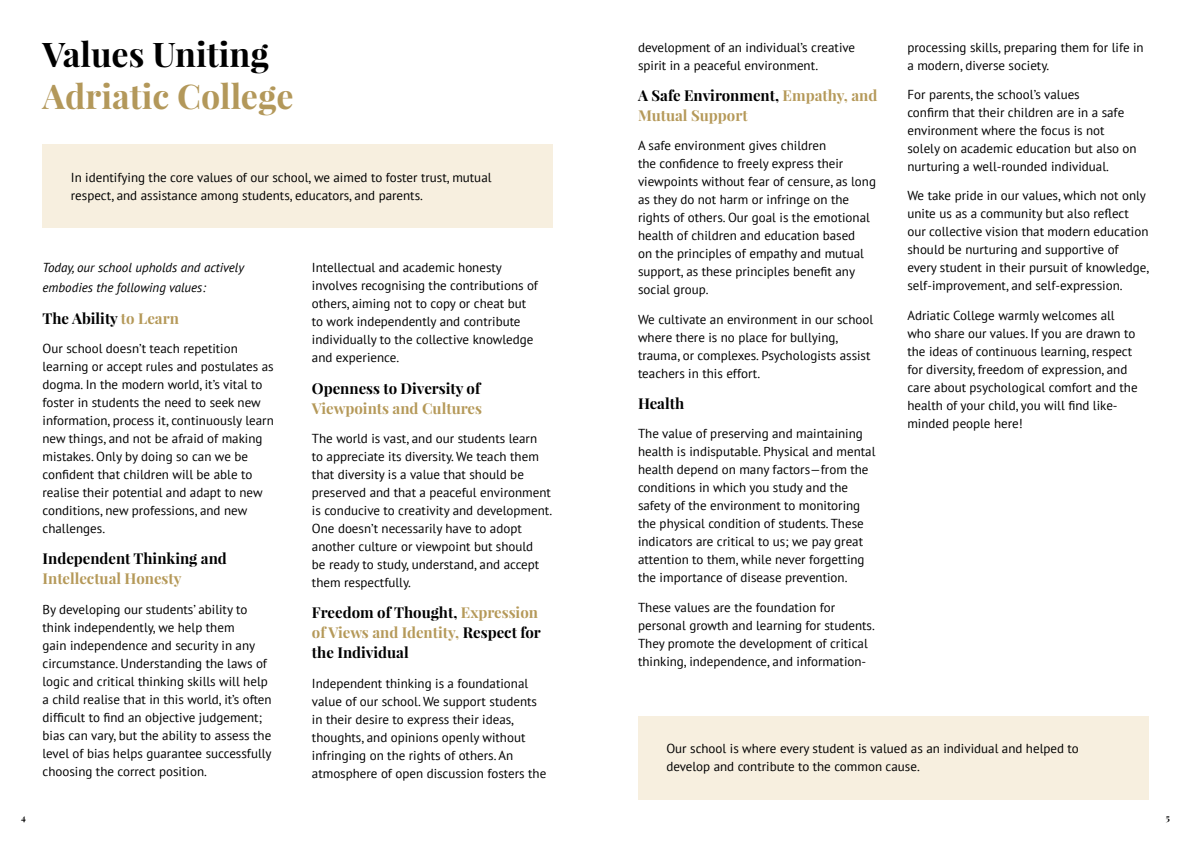
<style>
.page{position:relative;width:1191px;height:842px;background:#fff}
.page>*{position:absolute;margin:0;border:0;box-sizing:border-box;transform-origin:0 0}
.t1{font:700 34px "Playfair Display";color:#b3985a}
.t2{font:700 34px "Playfair Display";color:#000}
.t3{font:700 15px/20px "Playfair Display";color:#000}
.t4{font:700 15px/20px "Playfair Display";color:#b59959}
.t5{font:13px/18px "PT Sans";color:#000}
.t6{font:italic 13px/20px "PT Sans";color:#000}
.t7{font:700 9px "Playfair Display";color:#000}
.s1{color:#b59959}
.s2{color:#000}
</style>
<div class="page">
<div style="left:43px;top:144px;width:510px;height:84px;background:#f7efdf"></div>
<div style="left:638px;top:716px;width:510px;height:83px;background:#f7efdf"></div>
<h1 class="t2" style="left:43px;top:32px;width:228px">Values Uniting</h1>
<h1 class="t1" style="left:43px;top:74px;width:253px">Adriatic College</h1>
<p class="t5" style="left:71px;top:168px;width:422px">In identifying the core values of our school, we aimed to foster trust, mutual respect, and assistance among students, educators, and parents.</p>
<p class="t6" style="left:43px;top:258px;width:203px">Today, our school upholds and actively embodies the following values:</p>
<p class="t3" style="left:43px;top:308px;width:138px">The Ability <span class="s1">to Learn</span></p>
<p class="t5" style="left:43px;top:339px;width:233px">Our school doesn’t teach repetition learning or accept rules and postulates as dogma. In the modern world, it’s vital to foster in students the need to seek new information, process it, continuously learn new things, and not be afraid of making mistakes. Only by doing so can we be confident that children will be able to realise their potential and adapt to new conditions, new professions, and new challenges.</p>
<p class="t3" style="left:43px;top:549px;width:186px">Independent Thinking and</p>
<p class="t4" style="left:43px;top:569px;width:141px">Intellectual Honesty</p>
<p class="t5" style="left:43px;top:600px;width:231px">By developing our students’ ability to think independently, we help them<br>gain independence and security in any circumstance. Understanding the laws of logic and critical thinking skills will help a child realise that in this world, it’s often difficult to find an objective judgement; bias can vary, but the ability to assess the level of bias helps guarantee successfully choosing the correct position.</p>
<p class="t5" style="left:312px;top:259px;width:228px">Intellectual and academic honesty involves recognising the contributions of others, aiming not to copy or cheat but to work independently and contribute individually to the collective knowledge and experience.</p>
<p class="t3" style="left:312px;top:378px;width:170px">Openness to Diversity of</p>
<p class="t4" style="left:312px;top:398px;width:172px">Viewpoints and Cultures</p>
<p class="t5" style="left:312px;top:429px;width:242px">The world is vast, and our students learn<br>to appreciate its diversity. We teach them that diversity is a value that should be preserved and that a peaceful environment is conducive to creativity and development.<br>One doesn’t necessarily have to adopt another culture or viewpoint but should<br>be ready to study, understand, and accept them respectfully.</p>
<p class="t3" style="left:312px;top:603px;width:230px">Freedom of Thought, <span class="s1">Expression of Views and Identity,</span> Respect for the Individual</p>
<p class="t5" style="left:312px;top:674px;width:236px">Independent thinking is a foundational value of our school. We support students in their desire to express their ideas, thoughts, and opinions openly without infringing on the rights of others. An atmosphere of open discussion fosters the</p>
<p class="t5" style="left:638px;top:38px;width:219px">development of an individual’s creative spirit in a peaceful environment.</p>
<p class="t4" style="left:638px;top:85px;width:241px"><span class="s2">A Safe Environment,</span> Empathy, and<br>Mutual Support</p>
<p class="t5" style="left:638px;top:136px;width:239px">A safe environment gives children<br>the confidence to freely express their viewpoints without fear of censure, as long as they do not harm or infringe on the rights of others. Our goal is the emotional health of children and education based<br>on the principles of empathy and mutual support, as these principles benefit any social group.</p>
<p class="t5" style="left:638px;top:310px;width:237px">We cultivate an environment in our school where there is no place for bullying, trauma, or complexes. Psychologists assist teachers in this effort.</p>
<p class="t3" style="left:638px;top:393px;width:48px">Health</p>
<p class="t5" style="left:638px;top:424px;width:239px">The value of preserving and maintaining health is indisputable. Physical and mental health depend on many factors—from the conditions in which you study and the safety of the environment to monitoring the physical condition of students. These indicators are critical to us; we pay great attention to them, while never forgetting the importance of disease prevention.</p>
<p class="t5" style="left:638px;top:598px;width:238px">These values are the foundation for personal growth and learning for students.<br>They promote the development of critical thinking, independence, and information-</p>
<p class="t5" style="left:907px;top:38px;width:238px">processing skills, preparing them for life in a modern, diverse society.</p>
<p class="t5" style="left:907px;top:85px;width:231px">For parents, the school’s values<br>confirm that their children are in a safe environment where the focus is not solely on academic education but also on nurturing a well-rounded individual.</p>
<p class="t5" style="left:907px;top:187px;width:243px">We take pride in our values, which not only unite us as a community but also reflect our collective vision that modern education should be nurturing and supportive of every student in their pursuit of knowledge, self-improvement, and self-expression.</p>
<p class="t5" style="left:907px;top:306px;width:232px">Adriatic College warmly welcomes all who share our values. If you are drawn to the ideas of continuous learning, respect for diversity, freedom of expression, and care about psychological comfort and the health of your child, you will find like&shy;minded people here!</p>
<p class="t5" style="left:666px;top:739px;width:414px">Our school is where every student is valued as an individual and helped to develop and contribute to the common cause.</p>
<p class="t7" style="left:21px;top:812px;width:6px">4</p>
<p class="t7" style="left:1165px;top:812px;width:6px">5</p>
</div>
